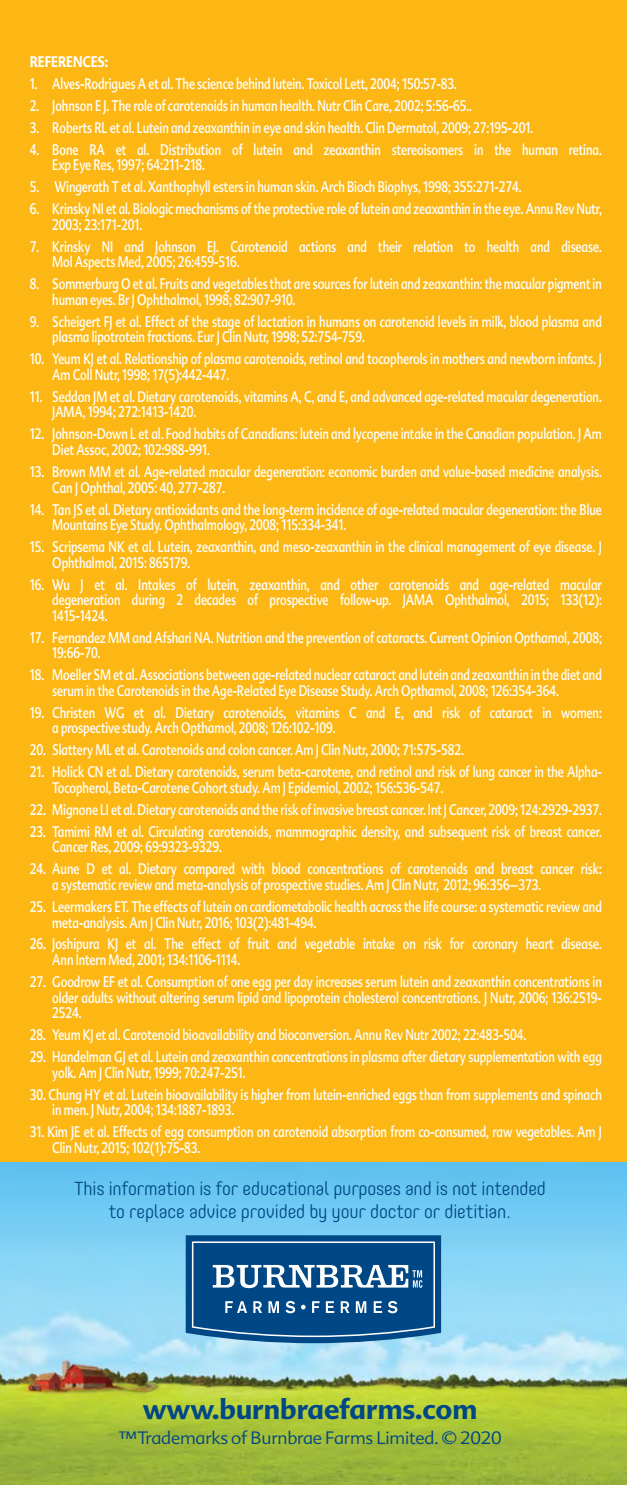
<style>
.page{position:relative;width:627px;height:1485px;background:#fff}
.page>*{position:absolute;margin:0;border:0;box-sizing:border-box;transform-origin:0 0}
.t1{font:700 27.5px "Advert";color:#004785}
.t2{font:300 18.75px/22.5px "Core Mellow 35";letter-spacing:-.01em;color:#004785;text-align:center}
.t3{font:300 17.5px "Advert";letter-spacing:-.015em;color:#004785}
.t4{font:15px/15.8px "Advert";letter-spacing:-.005em;color:#fff;scale:.74 1}
.t5{font:700 15px "Advert";letter-spacing:-.005em;color:#fff;scale:.83 1}
</style>
<div class="page">
<img style="left:0;top:1162px;width:627px;height:323px">
<div style="left:0;top:0;width:627px;height:1162px;background:#fcb715"></div>
<svg style="left:186px;top:1235px;width:255px;height:108px;background:#296599"></svg>
<p class="t5" style="left:30px;top:52px;width:96px">REFERENCES:</p>
<p class="t4" style="left:30px;top:76px;width:579px">1. Alves-Rodrigues A et al. The science behind lutein. Toxicol Lett, 2004; 150:57-83.</p>
<p class="t4" style="left:30px;top:97px;width:599px">2. Johnson E J. The role of carotenoids in human health. Nutr Clin Care, 2002; 5:56-65..</p>
<p class="t4" style="left:30px;top:119px;width:681px">3. Roberts RL et al. Lutein and zeaxanthin in eye and skin health. Clin Dermatol, 2009; 27:195-201.</p>
<p class="t4" style="left:52px;top:141px;width:744px;text-indent:-23px">4. Bone RA et al. Distribution of lutein and zeaxanthin stereoisomers in the human retina.<br>Exp Eye Res, 1997; 64:211-218.</p>
<p class="t4" style="left:30px;top:179px;width:666px">5. Wingerath T et al. Xanthophyll esters in human skin. Arch Bioch Biophys, 1998; 355:271-274.</p>
<p class="t4" style="left:52px;top:201px;width:744px;text-indent:-22px">6. Krinsky NI et al. Biologic mechanisms of the protective role of lutein and zeaxanthin in the eye. Annu Rev Nutr,<br>2003; 23:171-201.</p>
<p class="t4" style="left:52px;top:238px;width:744px;text-indent:-23px">7. Krinsky NI and Johnson EJ. Carotenoid actions and their relation to health and disease.<br>Mol Aspects Med, 2005; 26:459-516.</p>
<p class="t4" style="left:52px;top:276px;width:744px;text-indent:-22px">8. Sommerburg O et al. Fruits and vegetables that are sources for lutein and zeaxanthin: the macular pigment in human eyes. Br J Ophthalmol, 1998; 82:907-910.</p>
<p class="t4" style="left:52px;top:313px;width:744px;text-indent:-22px">9. Scheigert FJ et al. Effect of the stage of lactation in humans on carotenoid levels in milk, blood plasma and plasma lipotrotein fractions. Eur J Clin Nutr, 1998; 52:754-759.</p>
<p class="t4" style="left:52px;top:351px;width:744px;text-indent:-22px">10. Yeum KJ et al. Relationship of plasma carotenoids, retinol and tocopherols in mothers and newborn infants. J<br>Am Coll Nutr, 1998; 17(5):442-447.</p>
<p class="t4" style="left:52px;top:389px;width:744px;text-indent:-22px">11. Seddon JM et al. Dietary carotenoids, vitamins A, C, and E, and advanced age-related macular degeneration.<br>JAMA, 1994; 272:1413-1420.</p>
<p class="t4" style="left:52px;top:426px;width:744px;text-indent:-22px">12. Johnson-Down L et al. Food habits of Canadians: lutein and lycopene intake in the Canadian population. J Am<br>Diet Assoc, 2002; 102:988-991.</p>
<p class="t4" style="left:52px;top:464px;width:744px;text-indent:-22px">13. Brown MM et al. Age-related macular degeneration: economic burden and value-based medicine analysis.<br>Can J Ophthal, 2005: 40, 277-287.</p>
<p class="t4" style="left:52px;top:501px;width:744px;text-indent:-22px">14. Tan JS et al. Dietary antioxidants and the long-term incidence of age-related macular degeneration: the Blue<br>Mountains Eye Study. Ophthalmology, 2008; 115:334-341.</p>
<p class="t4" style="left:52px;top:539px;width:744px;text-indent:-22px">15. Scripsema NK et al. Lutein, zeaxanthin, and meso-zeaxanthin in the clinical management of eye disease. J<br>Ophthalmol, 2015: 865179.</p>
<p class="t4" style="left:52px;top:576px;width:744px;text-align:justify;text-indent:-22px">16. Wu J et al. Intakes of lutein, zeaxanthin, and other carotenoids and age-related macular degeneration during 2 decades of prospective follow-up. JAMA Ophthalmol, 2015; 133(12):<br>1415-1424.</p>
<p class="t4" style="left:52px;top:629px;width:744px;text-indent:-22px">17. Fernandez MM and Afshari NA. Nutrition and the prevention of cataracts. Current Opinion Opthamol, 2008;<br>19:66-70.</p>
<p class="t4" style="left:52px;top:667px;width:744px;text-indent:-22px">18. Moeller SM et al. Associations between age-related nuclear cataract and lutein and zeaxanthin in the diet and serum in the Carotenoids in the Age-Related Eye Disease Study. Arch Opthamol, 2008; 126:354-364.</p>
<p class="t4" style="left:52px;top:705px;width:744px;text-indent:-23px">19. Christen WG et al. Dietary carotenoids, vitamins C and E, and risk of cataract in women: a prospective study. Arch Opthamol, 2008; 126:102-109.</p>
<p class="t4" style="left:30px;top:742px;width:588px">20. Slattery ML et al. Carotenoids and colon cancer. Am J Clin Nutr, 2000; 71:575-582.</p>
<p class="t4" style="left:52px;top:764px;width:744px;text-indent:-22px">21. Holick CN et al. Dietary carotenoids, serum beta-carotene, and retinol and risk of lung cancer in the Alpha-<br>Tocopherol, Beta-Carotene Cohort study. Am J Epidemiol, 2002; 156:536-547.</p>
<p class="t4" style="left:30px;top:802px;width:774px">22. Mignone LI et al. Dietary carotenoids and the risk of invasive breast cancer. Int J Cancer, 2009; 124:2929-2937.</p>
<p class="t4" style="left:52px;top:824px;width:744px;text-indent:-22px">23. Tamimi RM et al. Circulating carotenoids, mammographic density, and subsequent risk of breast cancer.<br>Cancer Res, 2009; 69:9323-9329.</p>
<p class="t4" style="left:52px;top:861px;width:744px;text-indent:-22px">24. Aune D et al. Dietary compared with blood concentrations of carotenoids and breast cancer risk: a systematic review and meta-analysis of prospective studies. Am J Clin Nutr, 2012; 96:356–373.</p>
<p class="t4" style="left:52px;top:899px;width:744px;text-indent:-22px">25. Leermakers ET. The effects of lutein on cardiometabolic health across the life course: a systematic review and meta-analysis. Am J Clin Nutr, 2016; 103(2):481-494.</p>
<p class="t4" style="left:52px;top:936px;width:744px;text-indent:-22px">26. Joshipura KJ et al. The effect of fruit and vegetable intake on risk for coronary heart disease.<br>Ann Intern Med, 2001; 134:1106-1114.</p>
<p class="t4" style="left:52px;top:974px;width:744px;text-align:justify;text-indent:-22px">27. Goodrow EF et al. Consumption of one egg per day increases serum lutein and zeaxanthin concentrations in older adults without altering serum lipid and lipoprotein cholesterol concentrations. J Nutr, 2006; 136:2519- 2524.</p>
<p class="t4" style="left:30px;top:1027px;width:672px">28. Yeum KJ et al. Carotenoid bioavailability and bioconversion. Annu Rev Nutr 2002; 22:483-504.</p>
<p class="t4" style="left:52px;top:1049px;width:744px;text-indent:-22px">29. Handelman GJ et al. Lutein and zeaxanthin concentrations in plasma after dietary supplementation with egg yolk. Am J Clin Nutr, 1999; 70:247-251.</p>
<p class="t4" style="left:52px;top:1086px;width:744px;text-indent:-22px">30. Chung HY et al. Lutein bioavailability is higher from lutein-enriched eggs than from supplements and spinach in men. J Nutr, 2004; 134:1887-1893.</p>
<p class="t4" style="left:52px;top:1124px;width:744px;text-indent:-22px">31. Kim JE et al. Effects of egg consumption on carotenoid absorption from co-consumed, raw vegetables. Am J<br>Clin Nutr, 2015; 102(1):75-83.</p>
<p class="t2" style="left:74px;top:1177px;width:473px">This information is for educational purposes and is not intended to replace advice provided by your doctor or dietitian.</p>
<h1 class="t1" style="left:143px;top:1392px;width:336px">www.burnbraefarms.com</h1>
<p class="t3" style="left:118px;top:1427px;width:385px">™Trademarks of Burnbrae Farms Limited. © 2020</p>
</div>
